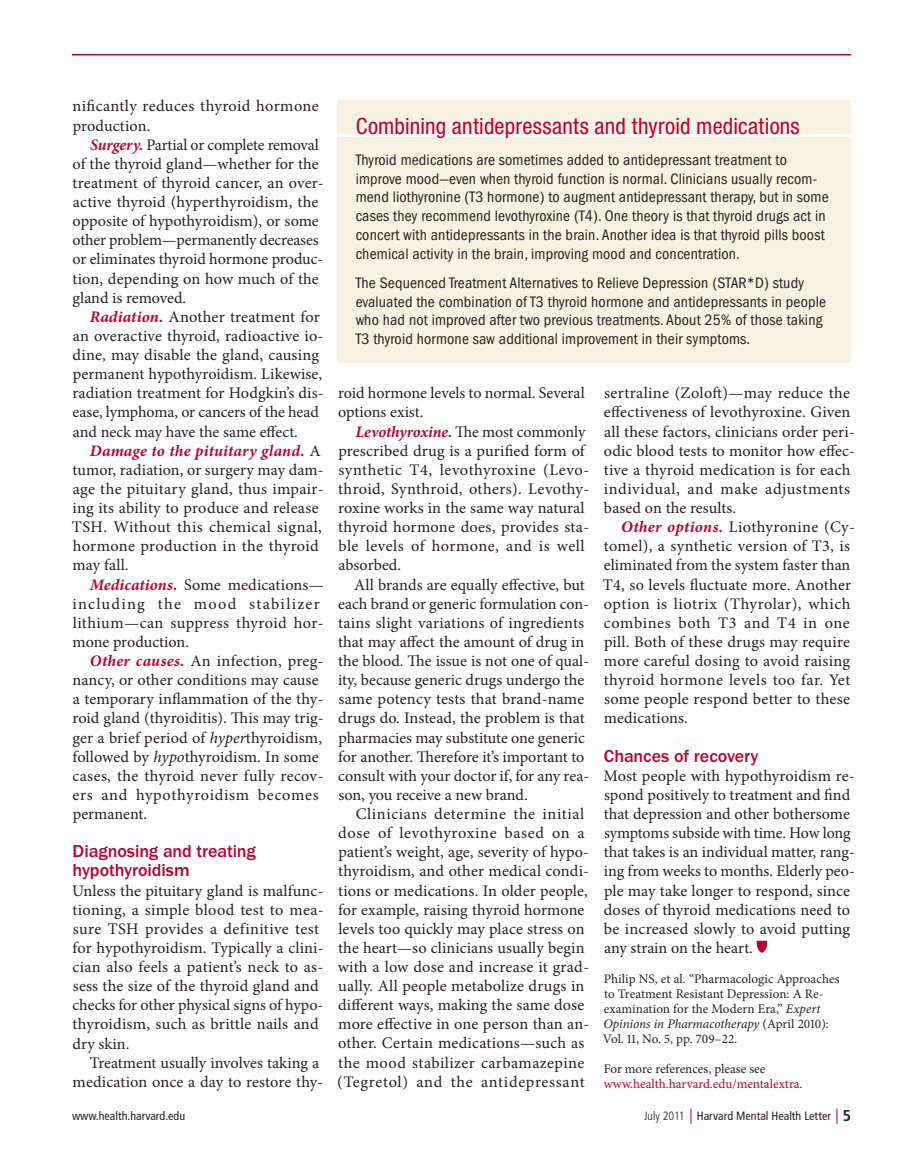
<style>
.page{position:relative;width:905px;height:1161px;background:#fff}
.page>*{position:absolute;margin:0;border:0;box-sizing:border-box;transform-origin:0 0}
.t1{font:condensed 22.5px "Helvetica Neue LT Std";letter-spacing:.01em;color:#b50536}
.t2{font:500 18px/19px "ITC Franklin Gothic Std";letter-spacing:-.005em;color:#b50536}
.t3{font:16.2px/19.2px "Minion Pro";letter-spacing:.005em;color:#231f20}
.t4{font:condensed 15.75px/18.8px "ITC Franklin Gothic Std";letter-spacing:.01em;color:#231f20}
.t5{font:13.2px/15px "Minion Pro";letter-spacing:.005em;color:#231f20}
.t6{font:13.2px/15px "Minion Pro";color:#b50536}
.t7{font:condensed 12px "Frutiger LT Std";color:#231f20}
.s1{font-weight:700;font-style:italic;color:#b50536}
.s2{font-style:italic}
.s3{color:#231f20}
.s4{font-weight:300}
.s5{font-family:"Minion Pro";font-stretch:normal;font-size:15px;color:#b50536}
.s6{font-weight:700;font-size:15.75px}
</style>
<div class="page">
<hr style="left:72px;top:54px;width:778px;height:2px;background:#b50536">
<svg style="left:756px;top:941px;width:11px;height:12px"></svg>
<div style="left:338px;top:100px;width:512px;height:263px;background:#f7f1e1"></div>
<hr style="left:333px;top:134px;width:521px;height:3px;background:#fff">
<p class="t3" style="left:73px;top:97px;width:248px">nificantly reduces thyroid hormone production.</p>
<p class="t3" style="left:72px;top:135px;width:252px;text-indent:18px"><span class="s1">Surgery.</span> Partial or complete removal of the thyroid gland—whether for the treatment of thyroid cancer, an over&shy;active thyroid (hyperthyroidism, the opposite of hypothyroidism), or some other problem—permanently decreases or eliminates thyroid hormone produc&shy;tion, depending on how much of the gland is removed.</p>
<p class="t3" style="left:72px;top:307px;width:252px;text-indent:17px"><span class="s1">Radiation.</span> Another treatment for an overactive thyroid, radioactive io&shy;dine, may disable the gland, causing permanent hypothyroidism. Likewise, radiation treatment for Hodgkin’s dis&shy;ease, lymphoma, or cancers of the head and neck may have the same effect.</p>
<p class="t3" style="left:72px;top:441px;width:253px;text-indent:18px"><span class="s1">Damage to the pituitary gland.</span> A tumor, radiation, or surgery may dam&shy;age the pituitary gland, thus impair&shy;ing its ability to produce and release<br>TSH. Without this chemical signal, hormone production in the thyroid may fall.</p>
<p class="t3" style="left:72px;top:575px;width:253px;text-indent:17px"><span class="s1">Medications.</span> Some medications— including the mood stabilizer lithium—can suppress thyroid hor&shy;mone production.</p>
<p class="t3" style="left:72px;top:651px;width:253px;text-indent:17px"><span class="s1">Other causes.</span> An infection, preg&shy;nancy, or other conditions may cause a temporary inflammation of the thy&shy;roid gland (thyroiditis). This may trig&shy;ger a brief period of <span class="s2">hyper</span>thyroidism, followed by <span class="s2">hypo</span>thyroidism. In some cases, the thyroid never fully recov&shy;ers and hypothyroidism becomes permanent.</p>
<p class="t2" style="left:73px;top:842px;width:185px">Diagnosing and treating hypothyroidism</p>
<p class="t3" style="left:72px;top:881px;width:253px">Unless the pituitary gland is malfunc&shy;tioning, a simple blood test to mea&shy;sure TSH provides a definitive test for hypothyroidism. Typically a clini&shy;cian also feels a patient’s neck to as&shy;sess the size of the thyroid gland and checks for other physical signs of hypo&shy;thyroidism, such as brittle nails and dry skin.</p>
<p class="t3" style="left:73px;top:1053px;width:252px;text-align:right">Treatment usually involves taking a medication once a day to restore thy-</p>
<h1 class="t1" style="left:356px;top:113px;width:445px">Combining antidepressants and thyroid medications</h1>
<p class="t4" style="left:356px;top:150px;width:474px">Thyroid medications are sometimes added to antidepressant treatment to improve mood—even when thyroid function is normal. Clinicians usually recom&shy;mend liothyronine (T3 hormone) to augment antidepressant therapy, but in some cases they recommend levothyroxine (T4). One theory is that thyroid drugs act in concert with antidepressants in the brain. Another idea is that thyroid pills boost chemical activity in the brain, improving mood and concentration.</p>
<p class="t4" style="left:356px;top:273px;width:472px">The Sequenced Treatment Alternatives to Relieve Depression (STAR*D) study evaluated the combination of T3 thyroid hormone and antidepressants in people who had not improved after two previous treatments. About 25% of those taking T3 thyroid hormone saw additional improvement in their symptoms.</p>
<p class="t3" style="left:338px;top:384px;width:248px">roid hormone levels to normal. Several options exist.</p>
<p class="t3" style="left:338px;top:422px;width:252px;text-indent:17px"><span class="s1">Levothyroxine.</span> The most commonly prescribed drug is a purified form of synthetic T4, levothyroxine (Levo&shy;throid, Synthroid, others). Levothy&shy;roxine works in the same way natural thyroid hormone does, provides sta&shy;ble levels of hormone, and is well absorbed.</p>
<p class="t3" style="left:338px;top:575px;width:252px;text-indent:16px">All brands are equally effective, but each brand or generic formulation con&shy;tains slight variations of ingredients that may affect the amount of drug in the blood. The issue is not one of qual&shy;ity, because generic drugs undergo the same potency tests that brand-name drugs do. Instead, the problem is that pharmacies may substitute one generic for another. Therefore it’s important to consult with your doctor if, for any rea&shy;son, you receive a new brand.</p>
<p class="t3" style="left:337px;top:804px;width:253px;text-indent:18px">Clinicians determine the initial dose of levothyroxine based on a patient’s weight, age, severity of hypo&shy;thyroidism, and other medical condi&shy;tions or medications. In older people, for example, raising thyroid hormone levels too quickly may place stress on the heart—so clinicians usually begin with a low dose and increase it grad&shy;ually. All people metabolize drugs in different ways, making the same dose more effective in one person than an&shy;other. Certain medications—such as the mood stabilizer carbamazepine (Tegretol) and the antidepressant</p>
<p class="t3" style="left:603px;top:384px;width:252px">sertraline (Zoloft)—may reduce the effectiveness of levothyroxine. Given all these factors, clinicians order peri&shy;odic blood tests to monitor how effec&shy;tive a thyroid medication is for each individual, and make adjustments based on the results.</p>
<p class="t3" style="left:603px;top:517px;width:253px;text-indent:18px"><span class="s1">Other options.</span> Liothyronine (Cy&shy;tomel), a synthetic version of T3, is eliminated from the system faster than T4, so levels fluctuate more. Another option is liotrix (Thyrolar), which combines both T3 and T4 in one pill. Both of these drugs may require more careful dosing to avoid raising thyroid hormone levels too far. Yet some people respond better to these medications.</p>
<p class="t2" style="left:604px;top:746px;width:156px">Chances of recovery</p>
<p class="t3" style="left:603px;top:766px;width:253px">Most people with hypothyroidism re&shy;spond positively to treatment and find that depression and other bothersome symptoms subside with time. How long that takes is an individual matter, rang&shy;ing from weeks to months. Elderly peo&shy;ple may take longer to respond, since doses of thyroid medications need to be increased slowly to avoid putting any strain on the heart.</p>
<p class="t5" style="left:603px;top:971px;width:238px">Philip NS, et al. “Pharmacologic Approaches to Treatment Resistant Depression: A Re&shy;examination for the Modern Era,” <span class="s2">Expert Opinions in Pharmacotherapy</span> (April 2010):<br>Vol. 11, No. 5, pp. 709–22.</p>
<p class="t6" style="left:603px;top:1061px;width:200px"><span class="s3">For more references, please see </span>www.health.harvard.edu/mentalextra<span class="s3">.</span></p>
<p class="t7" style="left:72px;top:1109px;width:115px">www.health.harvard.edu</p>
<p class="t7" style="left:644px;top:1109px;width:208px"><span class="s4">July 2011</span> <span class="s5">|</span> Harvard Mental Health Letter <span class="s5">|</span> <span class="s6">5</span></p>
</div>
